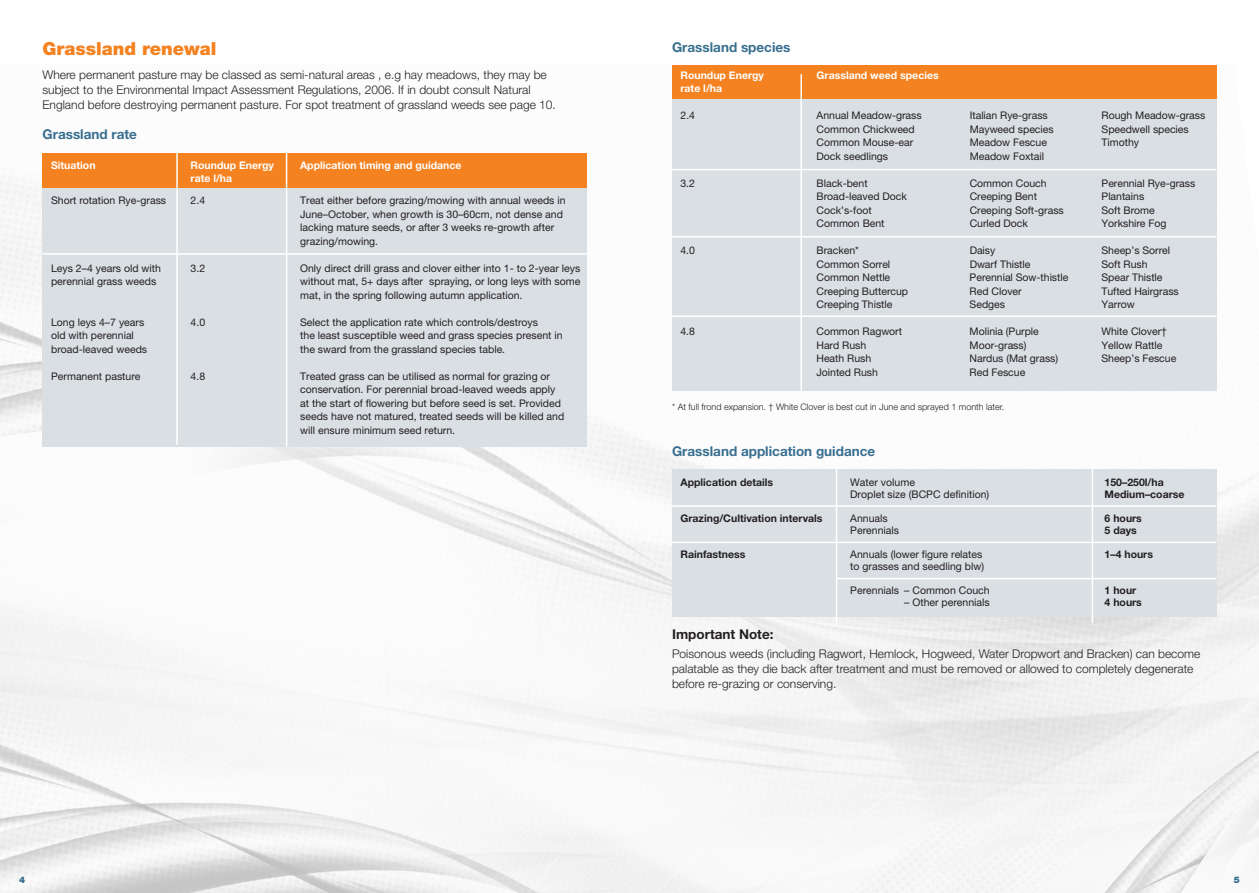
<style>
.page{position:relative;width:1259px;height:893px;background:#fff}
.page>*{position:absolute;margin:0;border:0;box-sizing:border-box;transform-origin:0 0}
.t1{font:900 18px "Helvetica Neue LT Pro";color:#f58220}
.t2{font:700 13.5px "Helvetica Neue LT Pro";color:#386e8f}
.t3{font:700 13.5px "Helvetica Neue LT Pro";color:#231f20}
.t4{font:300 12px/15px "Helvetica Neue LT Pro";color:#231f20}
.t5{font:10.5px/13.5px "Helvetica Neue LT Pro";color:#231f20}
.t6{font:700 10.5px/12px "Helvetica Neue LT Pro";color:#231f20}
.t7{font:700 10.5px "Helvetica Neue LT Pro";color:#fff}
.t8{font:300 9px "Helvetica Neue LT Pro";color:#231f20}
.t9{font:900 9px "Helvetica Neue LT Pro";color:#386e8f}
</style>
<div class="page">
<img style="left:0;top:65px;width:1259px;height:828px">
<div style="left:43px;top:182px;width:544px;height:264px;background:#dadfe4"></div>
<div style="left:43px;top:154px;width:544px;height:34px;background:#f58220"></div>
<hr style="left:43px;top:253px;width:544px;height:2px;background:#fff">
<div style="left:672px;top:94px;width:544px;height:297px;background:#dadfe4"></div>
<div style="left:672px;top:66px;width:544px;height:33px;background:#f58220"></div>
<hr style="left:800px;top:74px;width:2px;height:318px;background:#fff">
<hr style="left:672px;top:169px;width:544px;height:1px;background:#fff">
<div style="left:672px;top:469px;width:544px;height:147px;background:#dadfe4"></div>
<hr style="left:1091px;top:462px;width:2px;height:161px;background:#fff">
<hr style="left:672px;top:505px;width:544px;height:2px;background:#fff">
<hr style="left:672px;top:542px;width:544px;height:1px;background:#fff">
<hr style="left:836px;top:466px;width:1px;height:160px;background:#fff">
<hr style="left:837px;top:578px;width:379px;height:1px;background:#fff">
<hr style="left:672px;top:236px;width:544px;height:1px;background:#fff">
<hr style="left:672px;top:315px;width:544px;height:2px;background:#fff">
<hr style="left:286px;top:152px;width:1px;height:294px;background:#fff">
<hr style="left:176px;top:151px;width:2px;height:294px;background:#fff">
<h1 class="t1" style="left:43px;top:38px;width:176px">Grassland renewal</h1>
<p class="t4" style="left:43px;top:67px;width:515px">Where permanent pasture may be classed as semi-natural areas , e.g hay meadows, they may be subject to the Environmental Impact Assessment Regulations, 2006. If in doubt consult Natural<br>England before destroying permanent pasture. For spot treatment of grassland weeds see page 10.</p>
<p class="t2" style="left:43px;top:126px;width:96px">Grassland rate</p>
<p class="t7" style="left:51px;top:158px;width:46px">Situation</p>
<p class="t7" style="left:191px;top:158px;width:85px">Roundup Energy</p>
<p class="t7" style="left:300px;top:158px;width:163px">Application timing and guidance</p>
<p class="t7" style="left:191px;top:172px;width:43px">rate l/ha</p>
<p class="t5" style="left:51px;top:193px;width:117px">Short rotation Rye-grass</p>
<p class="t5" style="left:191px;top:193px;width:16px">2.4</p>
<p class="t5" style="left:300px;top:193px;width:267px">Treat either before grazing/mowing with annual weeds in June–October, when growth is 30–60cm, not dense and lacking mature seeds, or after 3 weeks re-growth after grazing/mowing.</p>
<p class="t5" style="left:51px;top:261px;width:111px">Leys 2–4 years old with</p>
<p class="t5" style="left:191px;top:261px;width:16px">3.2</p>
<p class="t5" style="left:300px;top:261px;width:282px">Only direct drill grass and clover either into 1- to 2-year leys</p>
<p class="t5" style="left:51px;top:274px;width:107px">perennial grass weeds</p>
<p class="t5" style="left:300px;top:274px;width:282px">without mat, 5+ days after spraying, or long leys with some mat, in the spring following autumn application.</p>
<p class="t5" style="left:51px;top:315px;width:95px">Long leys 4–7 years</p>
<p class="t5" style="left:191px;top:315px;width:16px">4.0</p>
<p class="t5" style="left:300px;top:315px;width:239px">Select the application rate which controls/destroys</p>
<p class="t5" style="left:51px;top:328px;width:84px">old with perennial</p>
<p class="t5" style="left:300px;top:328px;width:264px">the least susceptible weed and grass species present in</p>
<p class="t5" style="left:51px;top:342px;width:98px">broad-leaved weeds</p>
<p class="t5" style="left:300px;top:342px;width:206px">the sward from the grassland species table.</p>
<p class="t5" style="left:51px;top:369px;width:91px">Permanent pasture</p>
<p class="t5" style="left:191px;top:369px;width:16px">4.8</p>
<p class="t5" style="left:300px;top:369px;width:265px">Treated grass can be utilised as normal for grazing or conservation. For perennial broad-leaved weeds apply at the start of flowering but before seed is set. Provided seeds have not matured, treated seeds will be killed and will ensure minimum seed return.</p>
<p class="t2" style="left:672px;top:39px;width:120px">Grassland species</p>
<p class="t7" style="left:680px;top:68px;width:85px">Roundup Energy</p>
<p class="t7" style="left:816px;top:68px;width:124px">Grassland weed species</p>
<p class="t7" style="left:680px;top:82px;width:43px">rate l/ha</p>
<p class="t5" style="left:680px;top:108px;width:16px">2.4</p>
<p class="t5" style="left:816px;top:108px;width:107px">Annual Meadow-grass</p>
<p class="t5" style="left:969px;top:108px;width:80px">Italian Rye-grass</p>
<p class="t5" style="left:1101px;top:108px;width:105px">Rough Meadow-grass</p>
<p class="t5" style="left:816px;top:122px;width:100px">Common Chickweed</p>
<p class="t5" style="left:969px;top:122px;width:85px">Mayweed species</p>
<p class="t5" style="left:1101px;top:122px;width:89px">Speedwell species</p>
<p class="t5" style="left:816px;top:135px;width:98px">Common Mouse-ear</p>
<p class="t5" style="left:969px;top:135px;width:79px">Meadow Fescue</p>
<p class="t5" style="left:1101px;top:135px;width:39px">Timothy</p>
<p class="t5" style="left:816px;top:149px;width:73px">Dock seedlings</p>
<p class="t5" style="left:969px;top:149px;width:76px">Meadow Foxtail</p>
<p class="t5" style="left:680px;top:176px;width:16px">3.2</p>
<p class="t5" style="left:816px;top:176px;width:53px">Black-bent</p>
<p class="t5" style="left:969px;top:176px;width:78px">Common Couch</p>
<p class="t5" style="left:1101px;top:176px;width:95px">Perennial Rye-grass</p>
<p class="t5" style="left:816px;top:189px;width:92px">Broad-leaved Dock</p>
<p class="t5" style="left:969px;top:189px;width:69px">Creeping Bent</p>
<p class="t5" style="left:1101px;top:189px;width:44px">Plantains</p>
<p class="t5" style="left:816px;top:203px;width:57px">Cock’s-foot</p>
<p class="t5" style="left:969px;top:203px;width:96px">Creeping Soft-grass</p>
<p class="t5" style="left:1101px;top:203px;width:55px">Soft Brome</p>
<p class="t5" style="left:816px;top:216px;width:69px">Common Bent</p>
<p class="t5" style="left:969px;top:216px;width:60px">Curled Dock</p>
<p class="t5" style="left:1101px;top:216px;width:66px">Yorkshire Fog</p>
<p class="t5" style="left:680px;top:243px;width:16px">4.0</p>
<p class="t5" style="left:816px;top:243px;width:44px">Bracken*</p>
<p class="t5" style="left:969px;top:243px;width:27px">Daisy</p>
<p class="t5" style="left:1101px;top:243px;width:70px">Sheep’s Sorrel</p>
<p class="t5" style="left:816px;top:257px;width:75px">Common Sorrel</p>
<p class="t5" style="left:969px;top:257px;width:62px">Dwarf Thistle</p>
<p class="t5" style="left:1101px;top:257px;width:48px">Soft Rush</p>
<p class="t5" style="left:816px;top:270px;width:75px">Common Nettle</p>
<p class="t5" style="left:969px;top:270px;width:100px">Perennial Sow-thistle</p>
<p class="t5" style="left:1101px;top:270px;width:63px">Spear Thistle</p>
<p class="t5" style="left:816px;top:284px;width:93px">Creeping Buttercup</p>
<p class="t5" style="left:969px;top:284px;width:54px">Red Clover</p>
<p class="t5" style="left:1101px;top:284px;width:79px">Tufted Hairgrass</p>
<p class="t5" style="left:816px;top:297px;width:77px">Creeping Thistle</p>
<p class="t5" style="left:969px;top:297px;width:37px">Sedges</p>
<p class="t5" style="left:1101px;top:297px;width:35px">Yarrow</p>
<p class="t5" style="left:680px;top:324px;width:16px">4.8</p>
<p class="t5" style="left:816px;top:324px;width:87px">Common Ragwort</p>
<p class="t5" style="left:969px;top:324px;width:71px">Molinia (Purple</p>
<p class="t5" style="left:1101px;top:324px;width:67px">White Clover†</p>
<p class="t5" style="left:816px;top:338px;width:51px">Hard Rush</p>
<p class="t5" style="left:969px;top:338px;width:58px">Moor-grass)</p>
<p class="t5" style="left:1101px;top:338px;width:63px">Yellow Rattle</p>
<p class="t5" style="left:816px;top:351px;width:56px">Heath Rush</p>
<p class="t5" style="left:969px;top:351px;width:90px">Nardus (Mat grass)</p>
<p class="t5" style="left:1101px;top:351px;width:76px">Sheep’s Fescue</p>
<p class="t5" style="left:816px;top:365px;width:63px">Jointed Rush</p>
<p class="t5" style="left:969px;top:365px;width:57px">Red Fescue</p>
<p class="t8" style="left:672px;top:401px;width:334px">* At full frond expansion. † White Clover is best cut in June and sprayed 1 month later.</p>
<p class="t2" style="left:672px;top:443px;width:205px">Grassland application guidance</p>
<p class="t6" style="left:680px;top:476px;width:94px">Application details</p>
<p class="t6" style="left:680px;top:512px;width:143px">Grazing/Cultivation intervals</p>
<p class="t6" style="left:680px;top:548px;width:66px">Rainfastness</p>
<p class="t5" style="left:850px;top:476px;width:141px;line-height:12px">Water volume<br>Droplet size (BCPC definition)</p>
<p class="t5" style="left:850px;top:512px;width:50px;line-height:12px">Annuals<br>Perennials</p>
<p class="t5" style="left:850px;top:548px;width:135px;line-height:12px">Annuals (lower figure relates to grasses and seedling blw)</p>
<p class="t5" style="left:850px;top:583px;width:141px">Perennials – Common Couch</p>
<p class="t5" style="left:904px;top:595px;width:87px">– Other perennials</p>
<p class="t6" style="left:1104px;top:476px;width:81px">150–250l/ha<br>Medium–coarse</p>
<p class="t6" style="left:1104px;top:512px;width:39px">6 hours<br>5 days</p>
<p class="t6" style="left:1104px;top:548px;width:50px">1–4 hours</p>
<p class="t6" style="left:1104px;top:584px;width:39px">1 hour<br>4 hours</p>
<p class="t3" style="left:672px;top:626px;width:103px">Important Note:</p>
<p class="t4" style="left:672px;top:646px;width:530px">Poisonous weeds (including Ragwort, Hemlock, Hogweed, Water Dropwort and Bracken) can become palatable as they die back after treatment and must be removed or allowed to completely degenerate before re-grazing or conserving.</p>
<p class="t9" style="left:19px;top:875px;width:8px">4</p>
<p class="t9" style="left:1233px;top:875px;width:8px">5</p>
</div>
